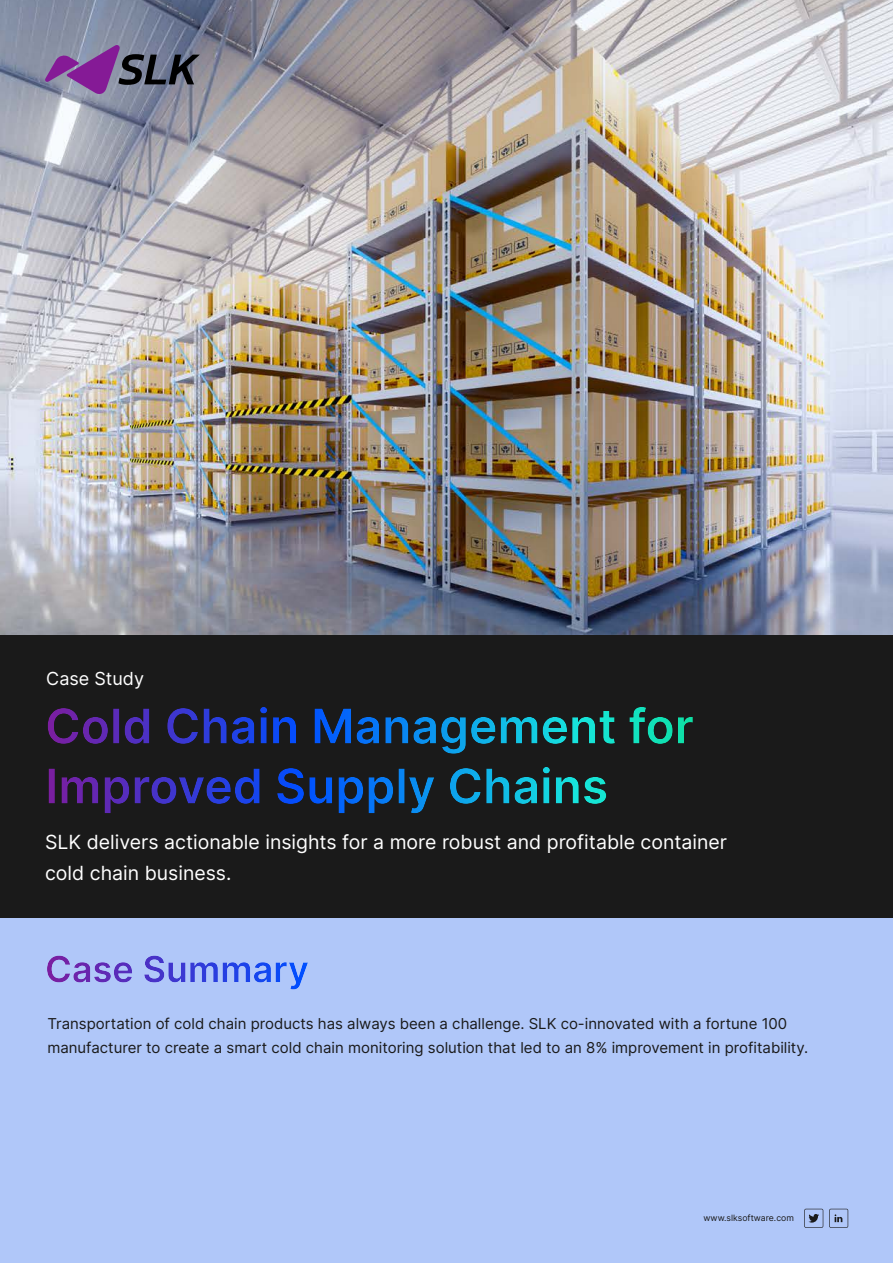
<style>
.page{position:relative;width:893px;height:1263px;background:#fff}
.page>*{position:absolute;margin:0;border:0;box-sizing:border-box;transform-origin:0 0}
.t1{font:19.5px/31.5px "Inter";color:#fff}
.t2{font:18px "Inter";color:#fff}
.t3{font:15px/24px "Inter";color:#1a1a1a}
.t4{font:8.7px "Inter";color:#1a1a1a}
</style>
<div class="page">
<img style="left:0;top:0;width:893px;height:635px">
<div style="left:0;top:917px;width:893px;height:346px;background:#b0c7f9"></div>
<svg style="left:45px;top:45px;width:155px;height:50px;background:#726089"></svg>
<svg style="left:47px;top:955px;width:240px;height:27px"></svg>
<svg style="left:829px;top:1209px;width:19px;height:19px"></svg>
<svg style="left:804px;top:1209px;width:19px;height:19px"></svg>
<div style="left:0;top:635px;width:893px;height:282px;background:#1a1a1a"></div>
<svg style="left:48px;top:707px;width:598px;height:37px"></svg>
<p class="t2" style="left:46px;top:667px;width:99px">Case Study</p>
<h1 class="t1" style="left:45px;top:826px;width:684px">SLK delivers actionable insights for a more robust and profitable container cold chain business.</h1>
<p class="t3" style="left:47px;top:1011px;width:762px">Transportation of cold chain products has always been a challenge. SLK co-innovated with a fortune 100 manufacturer to create a smart cold chain monitoring solution that led to an 8% improvement in profitability.</p>
<p class="t4" style="left:703px;top:1213px;width:92px">www.slksoftware.com</p>
</div>
